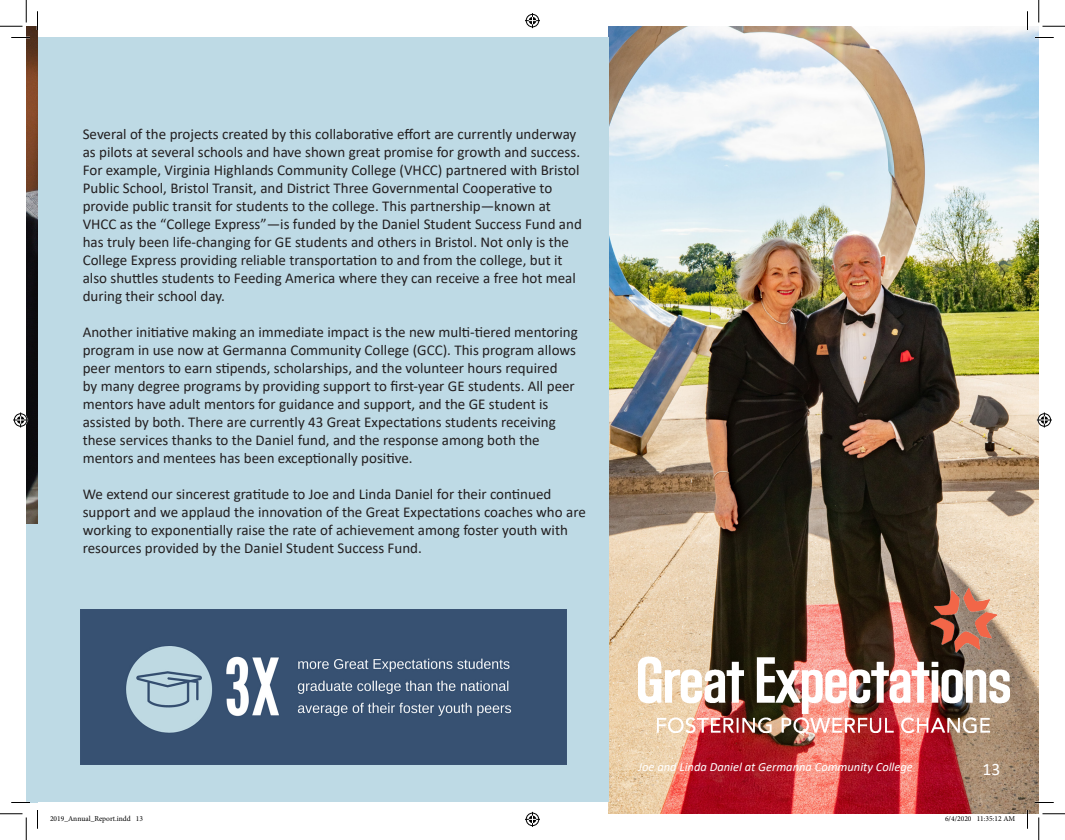
<style>
.page{position:relative;width:1065px;height:840px;background:#fff}
.page>*{position:absolute;margin:0;border:0;box-sizing:border-box;transform-origin:0 0}
.t1{font:17.5px "Calibri";color:#fff}
.t2{font:15px/18px "Calibri";color:#231f20}
.t3{font:italic 12.5px "Calibri";color:#fff}
.t4{font:7.5px "Minion Pro";color:#000}
</style>
<div class="page">
<img style="left:26px;top:26px;width:12px;height:498px">
<div style="left:26px;top:524px;width:12px;height:278px;background:#bedae5"></div>
<img style="left:608px;top:26px;width:431px;height:788px">
<div style="left:38px;top:38px;width:570px;height:764px;background:#bedae5"></div>
<img style="left:80px;top:610px;width:486px;height:154px">
<img style="left:638px;top:588px;width:371px;height:145px">
<svg style="left:11px;top:37px;width:19px;height:1px"></svg>
<svg style="left:1035px;top:37px;width:19px;height:1px"></svg>
<svg style="left:11px;top:802px;width:19px;height:1px"></svg>
<svg style="left:1035px;top:802px;width:19px;height:1px"></svg>
<svg style="left:37px;top:11px;width:1px;height:19px"></svg>
<svg style="left:37px;top:810px;width:1px;height:19px"></svg>
<svg style="left:1027px;top:11px;width:1px;height:19px"></svg>
<svg style="left:1027px;top:810px;width:1px;height:19px"></svg>
<svg style="left:0;top:0;width:27px;height:27px"></svg>
<svg style="left:0;top:814px;width:27px;height:26px"></svg>
<svg style="left:1039px;top:0;width:26px;height:27px"></svg>
<svg style="left:1039px;top:814px;width:26px;height:26px"></svg>
<svg style="left:525px;top:13px;width:15px;height:15px"></svg>
<svg style="left:525px;top:812px;width:15px;height:15px"></svg>
<svg style="left:13px;top:412px;width:15px;height:16px"></svg>
<svg style="left:1037px;top:412px;width:15px;height:16px"></svg>
<svg style="left:945px;top:780px;width:71px;height:34px"></svg>
<p class="t2" style="left:83px;top:124px;width:501px">Several of the projects created by this collaborative effort are currently underway as pilots at several schools and have shown great promise for growth and success.<br>For example, Virginia Highlands Community College (VHCC) partnered with Bristol Public School, Bristol Transit, and District Three Governmental Cooperative to provide public transit for students to the college. This partnership—known at VHCC as the “College Express”—is funded by the Daniel Student Success Fund and has truly been life-changing for GE students and others in Bristol. Not only is the College Express providing reliable transportation to and from the college, but it also shuttles students to Feeding America where they can receive a free hot meal during their school day.</p>
<p class="t2" style="left:83px;top:322px;width:497px">Another initiative making an immediate impact is the new multi-tiered mentoring program in use now at Germanna Community College (GCC). This program allows peer mentors to earn stipends, scholarships, and the volunteer hours required<br>by many degree programs by providing support to first-year GE students. All peer mentors have adult mentors for guidance and support, and the GE student is assisted by both. There are currently 43 Great Expectations students receiving these services thanks to the Daniel fund, and the response among both the mentors and mentees has been exceptionally positive.</p>
<p class="t2" style="left:83px;top:484px;width:505px">We extend our sincerest gratitude to Joe and Linda Daniel for their continued support and we applaud the innovation of the Great Expectations coaches who are working to exponentially raise the rate of achievement among foster youth with resources provided by the Daniel Student Success Fund.</p>
<p class="t3" style="left:638px;top:759px;width:276px">Joe and Linda Daniel at Germanna Community College</p>
<p class="t1" style="left:982px;top:757px;width:19px">13</p>
<p class="t4" style="left:50px;top:814px;width:95px">2019_Annual_Report.indd 13</p>
<p class="t4" style="left:945px;top:814px;width:72px">6/4/2020 11:35:12 AM</p>
</div>
